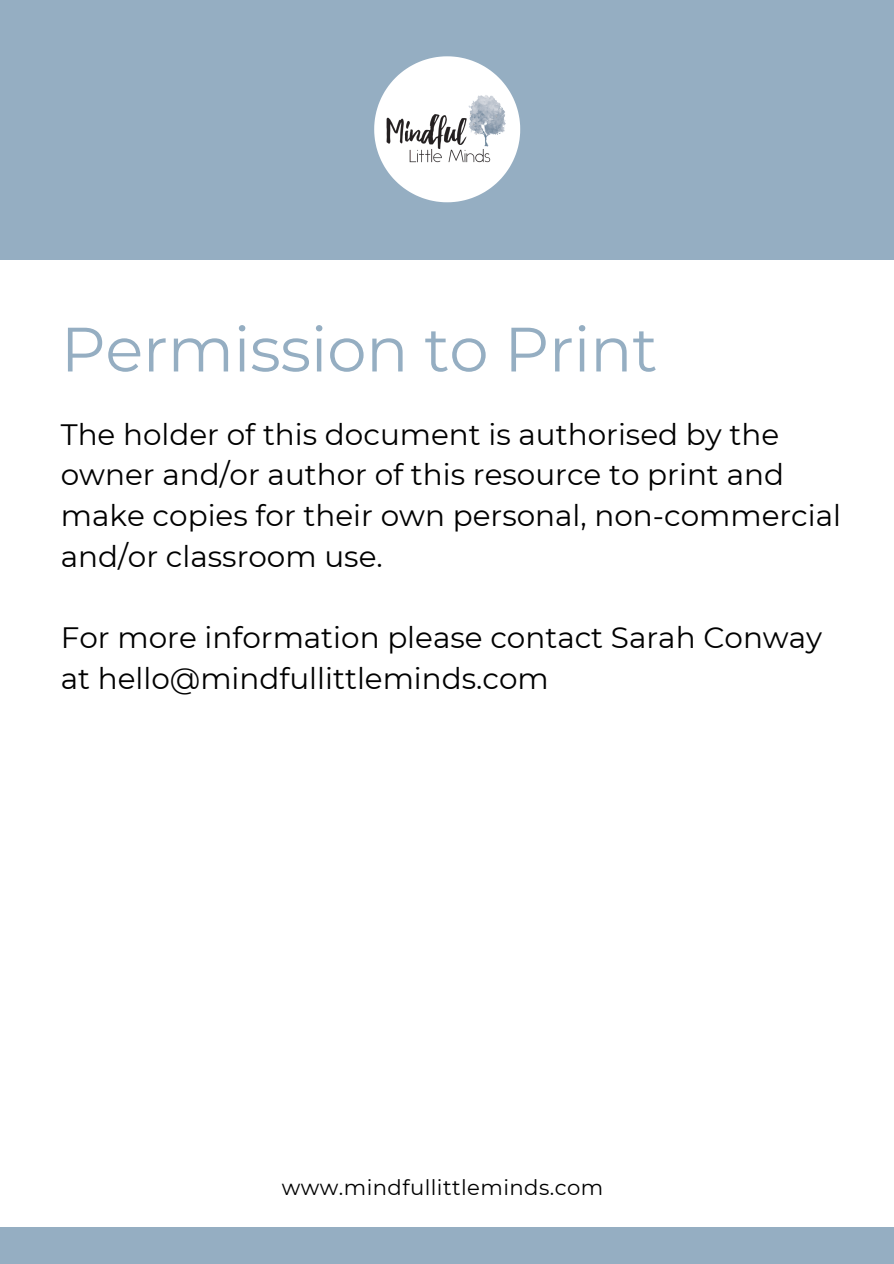
<style>
.page{position:relative;width:894px;height:1264px;background:#fff}
.page>*{position:absolute;margin:0;border:0;box-sizing:border-box;transform-origin:0 0}
.t1{font:62.55px "Montserrat";letter-spacing:-.005em;color:#95aec2}
.t2{font:29.4px/40.7px "Montserrat";color:#000}
.t3{font:21.15px "Montserrat";letter-spacing:.02em;color:#000}
</style>
<div class="page">
<div style="left:0;top:0;width:893px;height:259px;background:#95aec2"></div>
<img style="left:374px;top:56px;width:146px;height:147px">
<div style="left:0;top:1226px;width:893px;height:37px;background:#95aec2"></div>
<p class="t1" style="left:61px;top:311px;width:598px">Permission to Print</p>
<p class="t2" style="left:61px;top:414px;width:781px">The holder of this document is authorised by the owner and/or author of this resource to print and make copies for their own personal, non-commercial and/or classroom use.</p>
<p class="t2" style="left:61px;top:617px;width:762px">For more information please contact Sarah Conway at hello@mindfullittleminds.com</p>
<p class="t3" style="left:282px;top:1173px;width:323px">www.mindfullittleminds.com</p>
</div>
